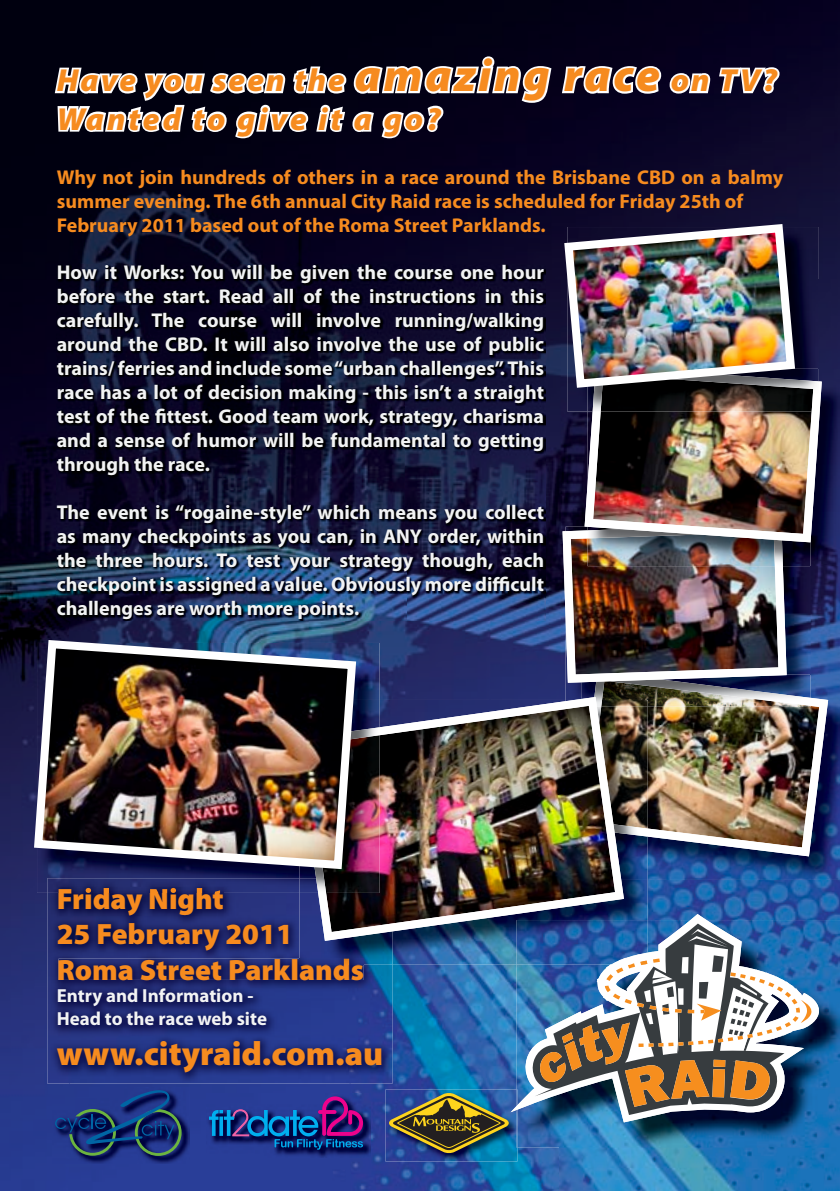
<style>
.page{position:relative;width:840px;height:1191px;background:#fff}
.page>*{position:absolute;margin:0;border:0;box-sizing:border-box;transform-origin:0 0}
.t1{font:900 33.6px "Myriad Pro";color:#f68b1f}
.t2{font:italic 900 32px/38.4px "Myriad Pro";letter-spacing:.065em;color:#f68b1f}
.t3{font:900 29.4px/35.4px "Myriad Pro";color:#f68b1f}
.t4{font:700 20px/24px "Myriad Pro";color:#f2f3f4;text-align:justify}
.t5{font:700 20px/24px "Myriad Pro";color:#f68b1f}
.t6{font:700 19px/22.8px "Myriad Pro";color:#f2f3f4}
.s1{font-size:46px}
</style>
<div class="page">
<img style="left:0;top:0;width:839px;height:279px">
<img style="left:0;top:279px;width:69px;height:912px">
<img style="left:490px;top:279px;width:94px;height:418px">
<div style="left:818px;top:279px;width:21px;height:90px;background:#1c1c4a"></div>
<img style="left:69px;top:620px;width:421px;height:77px">
<img style="left:786px;top:566px;width:53px;height:108px">
<img style="left:647px;top:674px;width:192px;height:246px">
<img style="left:350px;top:964px;width:209px;height:227px">
<div style="left:69px;top:1083px;width:281px;height:108px;background:#293e98"></div>
<img style="left:559px;top:1147px;width:280px;height:44px">
<img style="left:385px;top:1089px;width:132px;height:72px">
<img style="left:389px;top:1092px;width:119px;height:61px">
<img style="left:517px;top:920px;width:322px;height:227px">
<img style="left:516px;top:1122px;width:1px;height:25px">
<svg style="left:510px;top:914px;width:310px;height:208px;background:#346da3"></svg>
<svg style="left:531px;top:923px;width:253px;height:192px"></svg>
<svg style="left:559px;top:39px;width:222px;height:177px;background:#1d1836"></svg>
<svg style="left:52px;top:39px;width:501px;height:487px;background:#212034"></svg>
<img style="left:56px;top:264px;width:489px;height:356px">
<img style="left:47px;top:893px;width:345px;height:190px">
<img style="left:59px;top:893px;width:165px;height:22px">
<img style="left:59px;top:958px;width:304px;height:22px">
<img style="left:647px;top:671px;width:180px;height:185px">
<img style="left:786px;top:674px;width:24px;height:5px">
<img style="left:565px;top:682px;width:16px;height:15px">
<img style="left:581px;top:682px;width:13px;height:15px">
<img style="left:594px;top:679px;width:216px;height:27px">
<img style="left:562px;top:523px;width:224px;height:159px">
<img style="left:392px;top:880px;width:255px;height:84px">
<img style="left:516px;top:920px;width:131px;height:44px">
<svg style="left:539px;top:929px;width:273px;height:177px"></svg>
<img style="left:299px;top:941px;width:93px;height:23px">
<img style="left:299px;top:958px;width:64px;height:6px">
<img style="left:623px;top:836px;width:24px;height:44px">
<img style="left:623px;top:706px;width:24px;height:130px">
<img style="left:623px;top:700px;width:24px;height:6px">
<img style="left:296px;top:697px;width:327px;height:244px">
<img style="left:810px;top:369px;width:29px;height:197px">
<img style="left:782px;top:542px;width:28px;height:24px">
<img style="left:587px;top:542px;width:195px;height:24px">
<img style="left:584px;top:366px;width:237px;height:176px">
<img style="left:37px;top:643px;width:342px;height:250px">
<img style="left:47px;top:878px;width:249px;height:15px">
<img style="left:59px;top:888px;width:165px;height:5px">
<img style="left:360px;top:700px;width:19px;height:27px">
<img style="left:296px;top:727px;width:83px;height:166px">
<img style="left:30px;top:635px;width:330px;height:238px">
<img style="left:567px;top:227px;width:251px;height:184px">
<img style="left:592px;top:366px;width:226px;height:45px">
<img style="left:559px;top:220px;width:240px;height:172px">
<img style="left:206px;top:1093px;width:164px;height:64px">
<svg style="left:209px;top:1096px;width:154px;height:53px;background:#283989"></svg>
<img style="left:52px;top:1087px;width:137px;height:76px">
<svg style="left:55px;top:1090px;width:126px;height:65px;background:#1c3874"></svg>
<h2 class="t2" style="left:57px;top:62px;width:721px">Have you seen the <span class="s1">amazing race</span> on TV?<br>Wanted to give it a go?</h2>
<p class="t5" style="left:57px;top:164px;width:727px">Why not join hundreds of others in a race around the Brisbane CBD on a balmy summer evening. The 6th annual City Raid race is scheduled for Friday 25th of<br>February 2011 based out of the Roma Street Parklands.</p>
<p class="t4" style="left:57px;top:260px;width:488px">How it Works: You will be given the course one hour before the start. Read all of the instructions in this carefully. The course will involve running/walking around the CBD. It will also involve the use of public trains/ ferries and include some “urban challenges”. This race has a lot of decision making - this isn’t a straight test of the fittest. Good team work, strategy, charisma and a sense of humor will be fundamental to getting through the race.</p>
<p class="t4" style="left:57px;top:500px;width:488px">The event is “rogaine-style” which means you collect as many checkpoints as you can, in ANY order, within the three hours. To test your strategy though, each checkpoint is assigned a value. Obviously more difficult challenges are worth more points.</p>
<h3 class="t3" style="left:57px;top:881px;width:308px">Friday Night<br>25 February 2011<br>Roma Street Parklands</h3>
<p class="t6" style="left:57px;top:984px;width:212px">Entry and Information -<br>Head to the race web site</p>
<h1 class="t1" style="left:57px;top:1035px;width:328px">www.cityraid.com.au</h1>
</div>
